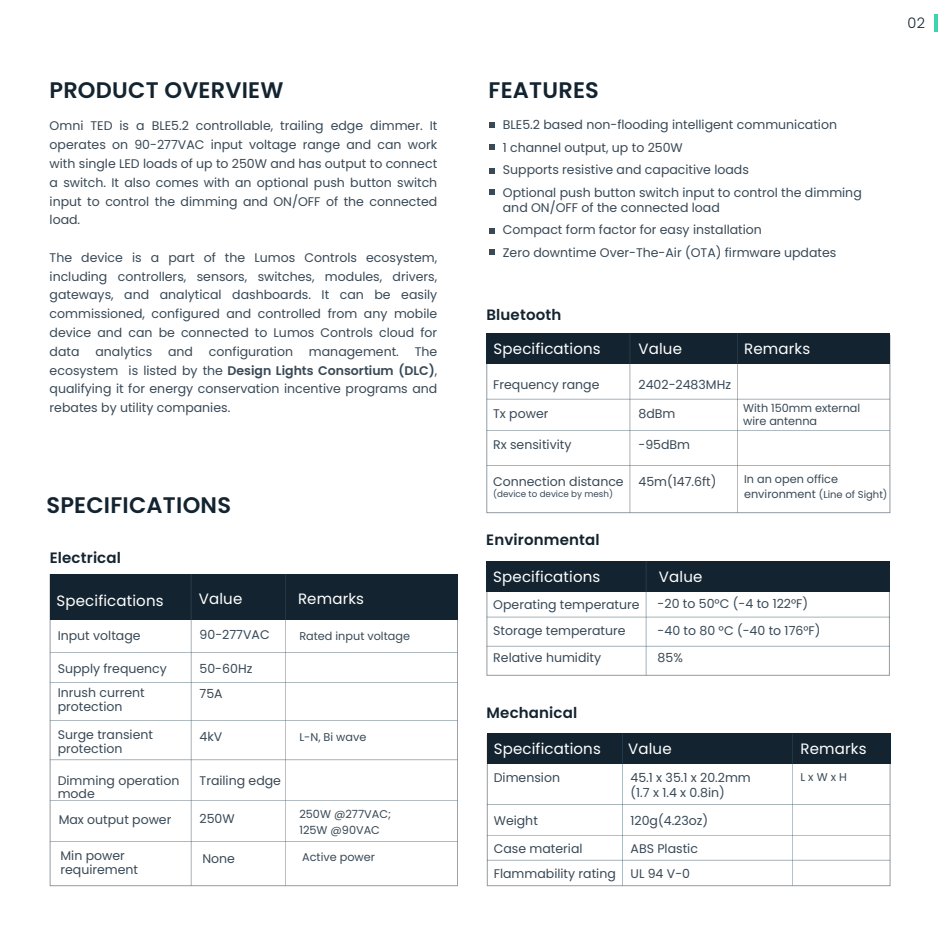
<style>
.page{position:relative;width:938px;height:938px;background:#fff}
.page>*{position:absolute;margin:0;border:0;box-sizing:border-box;transform-origin:0 0}
.t1{font:600 22.5px "Poppins";letter-spacing:.01em;color:#132430}
.t2{font:15px "Poppins";letter-spacing:.01em;color:#fff}
.t3{font:600 15px "Poppins";letter-spacing:.01em;color:#132430}
.t4{font:300 14.5px "Poppins";color:#132430}
.t5{font:12.5px/18.8px "Poppins";color:#394956}
.t6{font:12.38px/13.6px "Poppins";color:#394956}
.t7{font:11.25px/16.2px "Poppins";color:#394956}
.t8{font:10px "Poppins";color:#394956}
.t9{font:8.75px "Poppins";color:#394956}
.s1{font-weight:600}
.s2{font-size:11.25px}
</style>
<div class="page">
<div style="left:50px;top:574px;width:408px;height:46px;background:#132430"></div>
<hr style="left:50px;top:652px;width:407px;height:1px;background:#3c5666">
<hr style="left:50px;top:682px;width:407px;height:1px;background:#3c5666">
<hr style="left:50px;top:720px;width:407px;height:1px;background:#3c5666">
<hr style="left:50px;top:759px;width:407px;height:1px;background:#3c5666">
<hr style="left:50px;top:800px;width:407px;height:1px;background:#3c5666">
<hr style="left:50px;top:841px;width:407px;height:1px;background:#3c5666">
<svg style="left:489px;top:122px;width:6px;height:6px"></svg>
<svg style="left:489px;top:144px;width:6px;height:6px"></svg>
<svg style="left:489px;top:168px;width:6px;height:5px"></svg>
<svg style="left:489px;top:190px;width:6px;height:5px"></svg>
<svg style="left:489px;top:228px;width:6px;height:5px"></svg>
<svg style="left:489px;top:250px;width:6px;height:5px"></svg>
<hr style="left:191px;top:574px;width:1px;height:311px;background:#3c5666">
<hr style="left:285px;top:574px;width:1px;height:311px;background:#3c5666">
<hr style="left:934px;top:14px;width:3px;height:17px;background:#3bd4ae">
<div style="left:486px;top:333px;width:403px;height:31px;background:#132430"></div>
<div style="left:486px;top:335px;width:404px;height:178px;border:1px solid #132430"></div>
<hr style="left:487px;top:430px;width:402px;height:1px;background:#3c5666">
<hr style="left:487px;top:399px;width:402px;height:1px;background:#3c5666">
<hr style="left:487px;top:465px;width:402px;height:1px;background:#3c5666">
<hr style="left:737px;top:333px;width:1px;height:179px;background:#3c5666">
<hr style="left:629px;top:333px;width:1px;height:179px;background:#3c5666">
<div style="left:486px;top:561px;width:403px;height:30px;background:#132430"></div>
<div style="left:487px;top:733px;width:403px;height:31px;background:#132430"></div>
<div style="left:487px;top:735px;width:403px;height:151px;border:1px solid #132430"></div>
<hr style="left:487px;top:804px;width:403px;height:1px;background:#3c5666">
<hr style="left:487px;top:835px;width:403px;height:1px;background:#3c5666">
<hr style="left:792px;top:733px;width:1px;height:152px;background:#3c5666">
<hr style="left:622px;top:733px;width:1px;height:152px;background:#3c5666">
<hr style="left:487px;top:860px;width:403px;height:1px;background:#3c5666">
<div style="left:486px;top:564px;width:403px;height:111px;border:1px solid #132430"></div>
<hr style="left:486px;top:616px;width:403px;height:1px;background:#3c5666">
<hr style="left:486px;top:646px;width:403px;height:1px;background:#3c5666">
<hr style="left:646px;top:561px;width:1px;height:114px;background:#3c5666">
<h1 class="t1" style="left:49px;top:77px;width:235px">PRODUCT OVERVIEW</h1>
<p class="t5" style="left:50px;top:117px;width:389px;text-align:justify">Omni TED is a BLE5.2 controllable, trailing edge dimmer. It operates on 90-277VAC input voltage range and can work with single LED loads of up to 250W and has output to connect a switch. It also comes with an optional push button switch input to control the dimming and ON/OFF of the connected load.</p>
<p class="t5" style="left:50px;top:248px;width:389px;text-align:justify">The device is a part of the Lumos Controls ecosystem, including controllers, sensors, switches, modules, drivers, gateways, and analytical dashboards. It can be easily commissioned, configured and controlled from any mobile device and can be connected to Lumos Controls cloud for data</p>
<p class="t5" style="left:95px;top:342px;width:58px">analytics</p>
<p class="t5" style="left:168px;top:342px;width:26px">and</p>
<p class="t5" style="left:209px;top:342px;width:86px">configuration</p>
<p class="t5" style="left:309px;top:342px;width:91px">management.</p>
<p class="t5" style="left:50px;top:342px;width:389px;text-align:justify;text-indent:365px">The ecosystem is listed by the <span class="s1">Design Lights Consortium (DLC)</span>, qualifying it for energy conservation incentive programs and rebates by utility companies.</p>
<h1 class="t1" style="left:46px;top:491px;width:186px">SPECIFICATIONS</h1>
<p class="t3" style="left:50px;top:549px;width:73px">Electrical</p>
<p class="t2" style="left:57px;top:591px;width:109px">Specifications</p>
<p class="t2" style="left:199px;top:590px;width:45px">Value</p>
<p class="t2" style="left:298px;top:590px;width:68px">Remarks</p>
<p class="t5" style="left:58px;top:626px;width:84px">Input voltage</p>
<p class="t5" style="left:199px;top:625px;width:72px">90-277VAC</p>
<p class="t7" style="left:299px;top:627px;width:112px">Rated input voltage</p>
<p class="t5" style="left:58px;top:656px;width:111px;line-height:24.5px">Supply frequency<br>Inrush current</p>
<p class="t5" style="left:58px;top:697px;width:66px">protection</p>
<p class="t6" style="left:58px;top:728px;width:97px">Surge transient protection</p>
<p class="t6" style="left:58px;top:773px;width:123px">Dimming operation mode</p>
<p class="t5" style="left:59px;top:810px;width:114px">Max output power</p>
<p class="t5" style="left:60px;top:849px;width:79px;line-height:13.8px">Min power requirement</p>
<p class="t5" style="left:199px;top:656px;width:54px;line-height:25.1px">50-60Hz<br>75A</p>
<p class="t5" style="left:199px;top:727px;width:24px">4kV</p>
<p class="t5" style="left:199px;top:770px;width:83px">Trailing edge</p>
<p class="t5" style="left:199px;top:809px;width:37px">250W</p>
<p class="t5" style="left:202px;top:849px;width:34px">None</p>
<p class="t7" style="left:299px;top:728px;width:68px">L-N, Bi wave</p>
<p class="t7" style="left:299px;top:805px;width:93px">250W @277VAC;<br>125W @90VAC</p>
<p class="t7" style="left:302px;top:849px;width:74px">Active power</p>
<h1 class="t1" style="left:488px;top:77px;width:112px">FEATURES</h1>
<p class="t5" style="left:503px;top:114px;width:360px;line-height:22.5px">BLE5.2 based non-flooding intelligent communication<br>1 channel output, up to 250W<br>Supports resistive and capacitive loads<br>Optional push button switch input to control the dimming</p>
<p class="t5" style="left:503px;top:196px;width:335px;line-height:22.5px">and ON/OFF of the connected load<br>Compact form factor for easy installation<br>Zero downtime Over-The-Air (OTA) firmware updates</p>
<p class="t3" style="left:486px;top:306px;width:76px">Bluetooth</p>
<p class="t2" style="left:493px;top:339px;width:109px">Specifications</p>
<p class="t2" style="left:638px;top:339px;width:45px">Value</p>
<p class="t2" style="left:744px;top:339px;width:68px">Remarks</p>
<p class="t5" style="left:493px;top:375px;width:108px">Frequency range</p>
<p class="t5" style="left:638px;top:375px;width:94px">2402-2483MHz</p>
<p class="t5" style="left:493px;top:404px;width:57px">Tx power</p>
<p class="t5" style="left:638px;top:404px;width:38px">8dBm</p>
<p class="t5" style="left:493px;top:435px;width:80px">Rx sensitivity</p>
<p class="t5" style="left:493px;top:472px;width:132px">Connection distance</p>
<p class="t9" style="left:493px;top:489px;width:121px">(device to device by mesh)</p>
<p class="t7" style="left:743px;top:402px;width:119px;line-height:12.5px">With 150mm external wire antenna</p>
<p class="t5" style="left:638px;top:435px;width:53px">-95dBm</p>
<p class="t5" style="left:638px;top:472px;width:79px">45m(147.6ft)</p>
<p class="t7" style="left:744px;top:471px;width:95px">In an open office</p>
<p class="t8" style="left:744px;top:489px;width:145px"><span class="s2">environment</span> (Line of Sight)</p>
<p class="t3" style="left:486px;top:530px;width:115px">Environmental</p>
<p class="t2" style="left:493px;top:568px;width:109px">Specifications</p>
<p class="t2" style="left:659px;top:568px;width:45px">Value</p>
<p class="t5" style="left:493px;top:591px;width:148px;line-height:26.9px">Operating temperature<br>Storage temperature<br>Relative humidity</p>
<p class="t5" style="left:657px;top:594px;width:152px">-20 to 50°C (-4 to 122°F)</p>
<p class="t5" style="left:657px;top:621px;width:164px">-40 to 80 ºC (-40 to 176°F)</p>
<p class="t5" style="left:657px;top:648px;width:27px">85%</p>
<p class="t3" style="left:486px;top:703px;width:92px">Mechanical</p>
<p class="t2" style="left:494px;top:740px;width:109px">Specifications</p>
<p class="t2" style="left:628px;top:740px;width:45px">Value</p>
<p class="t2" style="left:800px;top:740px;width:68px">Remarks</p>
<p class="t5" style="left:494px;top:768px;width:68px">Dimension</p>
<p class="t5" style="left:630px;top:769px;width:122px;line-height:15px">45.1 x 35.1 x 20.2mm (1.7 x 1.4 x 0.8in)</p>
<p class="t5" style="left:494px;top:811px;width:46px">Weight</p>
<p class="t5" style="left:630px;top:811px;width:79px">120g(4.23oz)</p>
<p class="t7" style="left:800px;top:768px;width:48px">L x W x H</p>
<p class="t5" style="left:494px;top:839px;width:90px">Case material</p>
<p class="t5" style="left:494px;top:836px;width:206px;line-height:24.9px;text-indent:137px">ABS Plastic<br>Flammability rating UL 94 V-0</p>
<p class="t4" style="left:907px;top:14px;width:19px">02</p>
</div>
